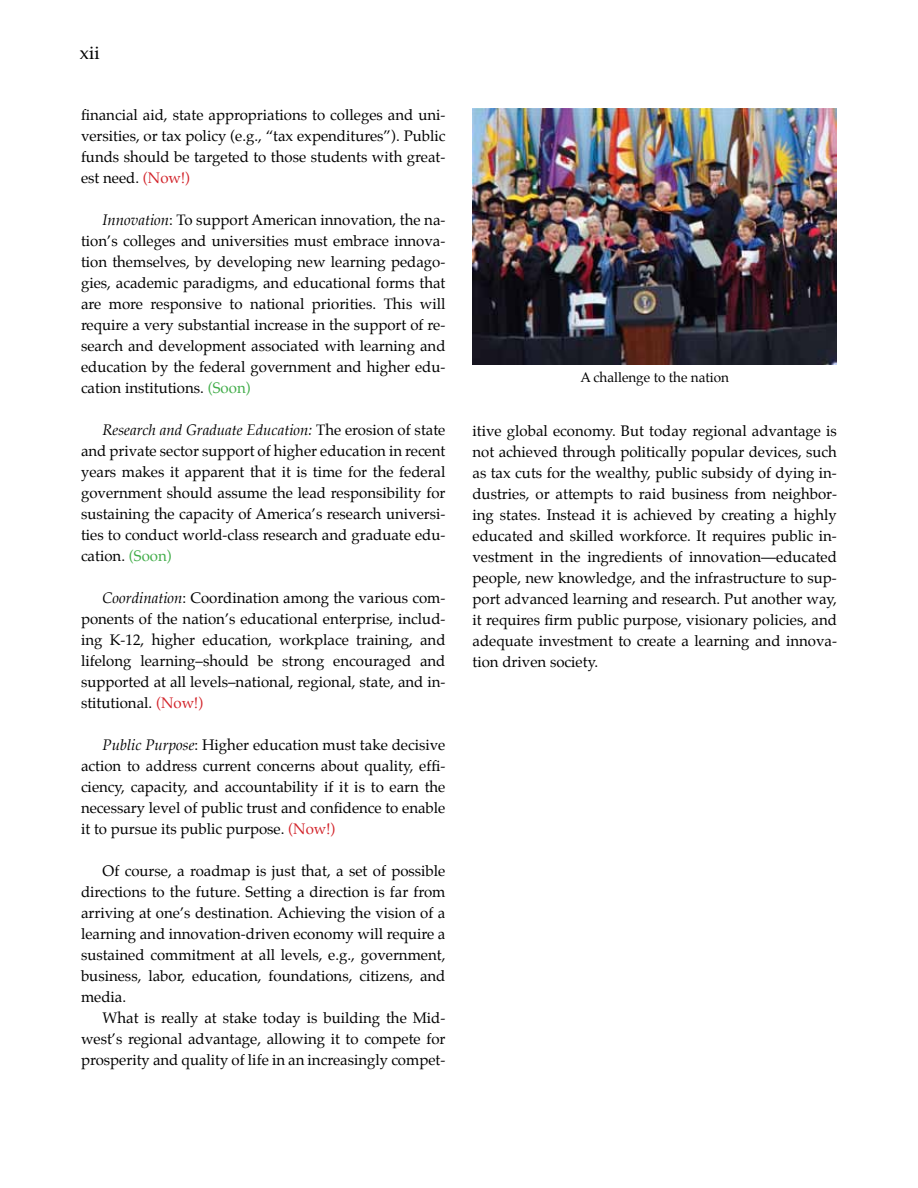
<style>
.page{position:relative;width:918px;height:1188px;background:#fff}
.page>*{position:absolute;margin:0;border:0;box-sizing:border-box;transform-origin:0 0}
.t1{font:18px "Palatino";color:#000}
.t2{font:15px/21px "Palatino";color:#000;text-align:justify}
.t3{font:13.5px "Palatino";color:#000}
.s1{color:#d2232a}
.s2{font-style:italic}
.s3{color:#41ad49}
</style>
<div class="page">
<img style="left:472px;top:108px;width:365px;height:257px">
<p class="t1" style="left:80px;top:38px;width:21px">xii</p>
<p class="t2" style="left:81px;top:105px;width:366px">financial aid, state appropriations to colleges and uni&shy;versities, or tax policy (e.g., “tax expenditures”). Public funds should be targeted to those students with great&shy;est need. <span class="s1">(Now!)</span></p>
<p class="t2" style="left:81px;top:210px;width:366px;text-indent:22px"><span class="s2">Innovation</span>: To support American innovation, the na&shy;tion’s colleges and universities must embrace innova&shy;tion themselves, by developing new learning pedago&shy;gies, academic paradigms, and educational forms that are more responsive to national priorities. This will require a very substantial increase in the support of re&shy;search and development associated with learning and education by the federal government and higher edu&shy;cation institutions. <span class="s3">(Soon)</span></p>
<p class="t2" style="left:81px;top:420px;width:366px;text-indent:22px"><span class="s2">Research and Graduate Education:</span> The erosion of state and private sector support of higher education in recent years makes it apparent that it is time for the federal government should assume the lead responsibility for sustaining the capacity of America’s research universi&shy;ties to conduct world-class research and graduate edu&shy;cation. <span class="s3">(Soon)</span></p>
<p class="t2" style="left:81px;top:588px;width:366px;text-indent:22px"><span class="s2">Coordination</span>: Coordination among the various com&shy;ponents of the nation’s educational enterprise, includ&shy;ing K-12, higher education, workplace training, and lifelong learning–should be strong encouraged and supported at all levels–national, regional, state, and in&shy;stitutional. <span class="s1">(Now!)</span></p>
<p class="t2" style="left:81px;top:735px;width:366px;text-indent:22px"><span class="s2">Public Purpose</span>: Higher education must take decisive action to address current concerns about quality, effi&shy;ciency, capacity, and accountability if it is to earn the necessary level of public trust and confidence to enable it to pursue its public purpose. <span class="s1">(Now!)</span></p>
<p class="t2" style="left:103px;top:861px;width:344px">Of course, a roadmap is just that, a set of possible</p>
<p class="t2" style="left:81px;top:882px;width:366px">directions to the future. Setting a direction is far from</p>
<p class="t2" style="left:81px;top:903px;width:366px">arriving at one’s destination. Achieving the vision of a</p>
<p class="t2" style="left:81px;top:924px;width:366px">learning and innovation-driven economy will require a</p>
<p class="t2" style="left:81px;top:945px;width:366px">sustained commitment at all levels, e.g., government,</p>
<p class="t2" style="left:81px;top:966px;width:366px">business, labor, education, foundations, citizens, and</p>
<p class="t2" style="left:81px;top:987px;width:47px">media.</p>
<p class="t2" style="left:103px;top:1008px;width:344px">What is really at stake today is building the Mid-</p>
<p class="t2" style="left:81px;top:1029px;width:366px">west’s regional advantage, allowing it to compete for</p>
<p class="t2" style="left:81px;top:1050px;width:366px">prosperity and quality of life in an increasingly compet-</p>
<p class="t3" style="left:580px;top:366px;width:150px">A challenge to the nation</p>
<p class="t2" style="left:472px;top:421px;width:366px">itive global economy. But today regional advantage is not achieved through politically popular devices, such as tax cuts for the wealthy, public subsidy of dying in&shy;dustries, or attempts to raid business from neighbor&shy;ing states. Instead it is achieved by creating a highly educated and skilled workforce. It requires public in&shy;vestment in the ingredients of innovation—educated people, new knowledge, and the infrastructure to sup&shy;port advanced learning and research. Put another way, it requires firm public purpose, visionary policies, and adequate investment to create a learning and innova&shy;tion driven society.</p>
</div>
